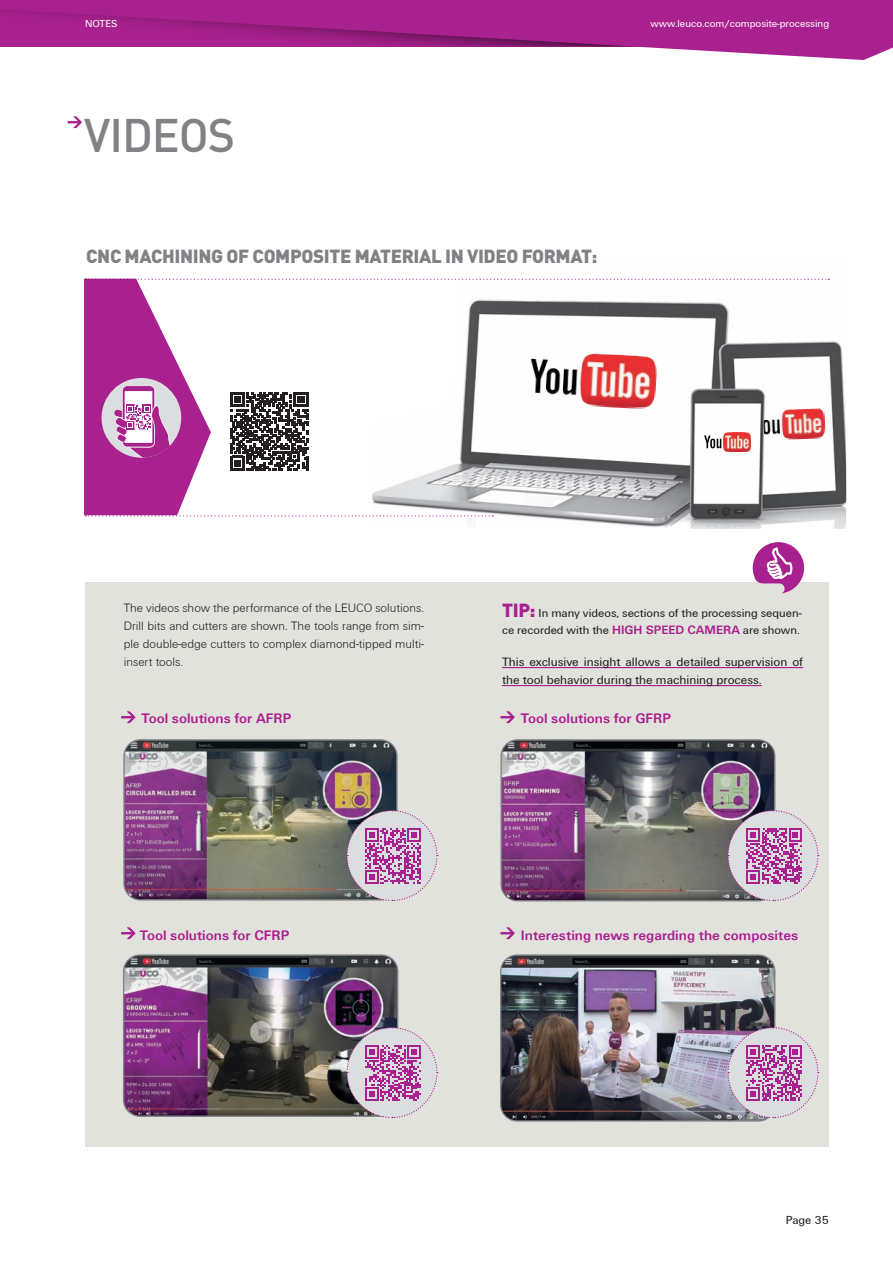
<style>
.page{position:relative;width:893px;height:1263px;background:#fff}
.page>*{position:absolute;margin:0;border:0;box-sizing:border-box;transform-origin:0 0}
.t1{font:500 46.5px "DIN Pro";letter-spacing:-.025em;color:#808285}
.t2{font:900 18.75px "DIN Pro";letter-spacing:-.02em;color:#808285}
.t3{font:700 14.25px "LEUCO UN CH";color:#a9218e}
.t4{font:300 12.6px/18px "LEUCO UN CH";color:#231f20;text-align:justify}
.t5{font:12.6px/18px "LEUCO UN";color:#231f20}
.t6{font:12px/16.5px "LEUCO UN CH";color:#231f20}
.t7{font:10.5px "LEUCO UN CH";color:#fff}
.s1{font-family:"DIN Pro";font-weight:900;font-size:18.75px;color:#a9218e}
.s2{font-family:"LEUCO UN";font-weight:700;font-size:12.6px;color:#a9218e}
</style>
<div class="page">
<svg style="left:0;top:0;width:893px;height:60px;fill:#a9218e"></svg>
<img style="left:372px;top:278px;width:474px;height:251px">
<div style="left:85px;top:582px;width:744px;height:565px;background:#e2e2dd"></div>
<img style="left:502px;top:741px;width:273px;height:160px">
<div style="left:500px;top:739px;width:275px;height:162px;border:1px solid #808285;border-radius:16px"></div>
<img style="left:125px;top:956px;width:273px;height:159px">
<div style="left:123px;top:954px;width:275px;height:163px;border:1px solid #808285;border-radius:16px"></div>
<img style="left:125px;top:741px;width:271px;height:159px">
<div style="left:123px;top:739px;width:275px;height:161px;border:1px solid #808285;border-radius:16px"></div>
<img style="left:502px;top:956px;width:273px;height:164px">
<div style="left:500px;top:954px;width:275px;height:168px;border:1px solid #808285;border-radius:16px"></div>
<svg style="left:753px;top:542px;width:51px;height:51px"></svg>
<svg style="left:68px;top:116px;width:14px;height:12px"></svg>
<svg style="left:346px;top:809px;width:92px;height:93px"></svg>
<svg style="left:727px;top:1026px;width:92px;height:93px"></svg>
<svg style="left:727px;top:809px;width:92px;height:93px"></svg>
<svg style="left:346px;top:1026px;width:92px;height:93px"></svg>
<hr style="left:502px;top:667px;width:301px;height:1px;background:#a9218e">
<hr style="left:502px;top:685px;width:260px;height:1px;background:#a9218e">
<svg style="left:121px;top:711px;width:15px;height:12px"></svg>
<svg style="left:500px;top:711px;width:15px;height:12px"></svg>
<svg style="left:121px;top:927px;width:15px;height:12px"></svg>
<svg style="left:500px;top:927px;width:15px;height:12px"></svg>
<svg style="left:84px;top:279px;width:745px;height:237px"></svg>
<img style="left:529px;top:350px;width:128px;height:60px">
<img style="left:763px;top:408px;width:62px;height:32px">
<img style="left:705px;top:432px;width:45px;height:19px">
<p class="t7" style="left:85px;top:18px;width:34px">NOTES</p>
<h1 class="t1" style="left:84px;top:103px;width:153px">VIDEOS</h1>
<h2 class="t2" style="left:86px;top:244px;width:513px">CNC MACHINING OF COMPOSITE MATERIAL IN VIDEO FORMAT:</h2>
<p class="t7" style="left:650px;top:18px;width:180px">www.leuco.com/composite-processing</p>
<p class="t4" style="left:124px;top:598px;width:302px">The videos show the performance of the LEUCO solutions.<br>Drill bits and cutters are shown. The tools range from sim&shy;ple double-edge cutters to complex diamond-tipped multi&shy;insert tools.</p>
<p class="t6" style="left:502px;top:605px;width:301px"><span class="s1">TIP:</span> In many videos, sections of the processing sequen&shy;ce recorded with the <span class="s2">HIGH SPEED CAMERA</span> are shown.</p>
<p class="t5" style="left:502px;top:653px;width:303px">This exclusive insight allows a detailed supervision of the tool behavior during the machining process.</p>
<p class="t3" style="left:142px;top:710px;width:151px">Tool solutions for AFRP</p>
<p class="t3" style="left:140px;top:927px;width:151px">Tool solutions for CFRP</p>
<p class="t3" style="left:521px;top:710px;width:152px">Tool solutions for GFRP</p>
<p class="t3" style="left:521px;top:927px;width:279px">Interesting news regarding the composites</p>
<p class="t6" style="left:786px;top:1212px;width:45px">Page 35</p>
</div>
